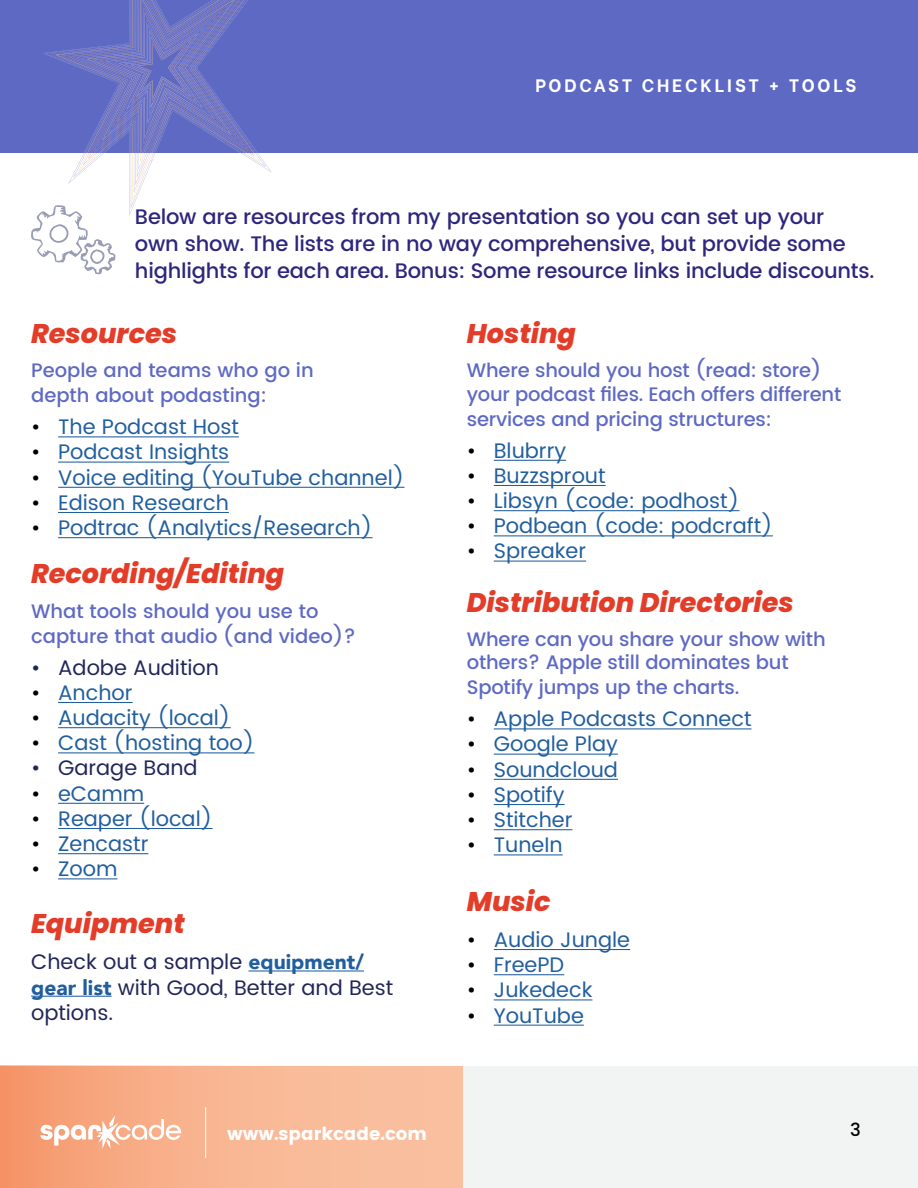
<style>
.page{position:relative;width:918px;height:1188px;background:#fff}
.page>*{position:absolute;margin:0;border:0;box-sizing:border-box;transform-origin:0 0}
.t1{font:italic 800 27px "Poppins";color:#e33d29}
.t2{font:21px "Poppins";color:#215e9e}
.t3{font:500 21px/27px "Poppins";letter-spacing:-.01em;color:#2e267d}
.t4{font:21px/25.2px "Poppins";color:#212658}
.t5{font:500 19.5px/25.2px "Poppins";letter-spacing:-.01em;color:#5e69c4}
.t6{font:700 18px "Be Vietnam";letter-spacing:.15em;color:#fff}
.t7{font:18px "Poppins";color:#fff}
.t8{font:500 18px "Poppins";color:#000}
.s1{color:#000}
.s2{font-family:"Avenir";font-weight:900;color:#215e9e}
</style>
<div class="page">
<div style="left:463px;top:1066px;width:455px;height:122px;background:#f2f3f3"></div>
<div style="left:0;top:0;width:918px;height:153px;background:#5e69c4"></div>
<div style="left:0;top:1065px;width:463px;height:123px;background:linear-gradient(to right,#f69c72,#fac7a9)"></div>
<svg style="left:40px;top:1115px;width:141px;height:34px"></svg>
<hr style="left:205px;top:1107px;width:1px;height:51px;background:#fff">
<hr style="left:58px;top:436px;width:181px;height:1px;background:#215e9e">
<hr style="left:58px;top:462px;width:171px;height:1px;background:#215e9e">
<hr style="left:58px;top:487px;width:347px;height:1px;background:#215e9e">
<hr style="left:58px;top:512px;width:171px;height:1px;background:#215e9e">
<hr style="left:58px;top:537px;width:315px;height:1px;background:#215e9e">
<hr style="left:58px;top:702px;width:75px;height:1px;background:#215e9e">
<hr style="left:58px;top:727px;width:173px;height:1px;background:#215e9e">
<hr style="left:58px;top:752px;width:196px;height:1px;background:#215e9e">
<hr style="left:58px;top:803px;width:86px;height:1px;background:#215e9e">
<hr style="left:58px;top:828px;width:155px;height:1px;background:#215e9e">
<hr style="left:58px;top:853px;width:90px;height:1px;background:#215e9e">
<hr style="left:58px;top:878px;width:59px;height:1px;background:#215e9e">
<hr style="left:494px;top:460px;width:72px;height:1px;background:#215e9e">
<hr style="left:494px;top:485px;width:112px;height:1px;background:#215e9e">
<hr style="left:494px;top:510px;width:246px;height:1px;background:#215e9e">
<hr style="left:494px;top:535px;width:279px;height:1px;background:#215e9e">
<hr style="left:494px;top:561px;width:92px;height:1px;background:#215e9e">
<hr style="left:494px;top:728px;width:257px;height:1px;background:#215e9e">
<hr style="left:494px;top:754px;width:124px;height:1px;background:#215e9e">
<hr style="left:494px;top:779px;width:124px;height:1px;background:#215e9e">
<hr style="left:494px;top:804px;width:71px;height:1px;background:#215e9e">
<hr style="left:494px;top:829px;width:78px;height:1px;background:#215e9e">
<hr style="left:494px;top:854px;width:69px;height:1px;background:#215e9e">
<hr style="left:249px;top:970px;width:115px;height:2px;background:#215e9e">
<hr style="left:31px;top:996px;width:81px;height:1px;background:#215e9e">
<hr style="left:494px;top:949px;width:136px;height:1px;background:#215e9e">
<hr style="left:494px;top:974px;width:70px;height:1px;background:#215e9e">
<hr style="left:494px;top:999px;width:98px;height:1px;background:#215e9e">
<hr style="left:494px;top:1025px;width:90px;height:1px;background:#215e9e">
<svg style="left:31px;top:0;width:236px;height:274px"></svg>
<p class="t6" style="left:535px;top:70px;width:323px">PODCAST CHECKLIST + TOOLS</p>
<p class="t3" style="left:135px;top:203px;width:741px">Below are resources from my presentation so you can set up your<br>own show. The lists are in no way comprehensive, but provide some highlights for each area. Bonus: Some resource links include discounts.</p>
<p class="t1" style="left:31px;top:318px;width:147px">Resources</p>
<p class="t5" style="left:31px;top:358px;width:284px">People and teams who go in depth about podasting:</p>
<p class="t2" style="left:31px;top:412px;width:209px"><span class="s1">•</span> The Podcast Host</p>
<p class="t2" style="left:31px;top:437px;width:200px"><span class="s1">•</span> Podcast Insights</p>
<p class="t2" style="left:31px;top:462px;width:375px"><span class="s1">•</span> Voice editing (YouTube channel)</p>
<p class="t2" style="left:31px;top:487px;width:199px"><span class="s1">•</span> Edison Research</p>
<p class="t2" style="left:31px;top:512px;width:343px"><span class="s1">•</span> Podtrac (Analytics/Research)</p>
<p class="t1" style="left:31px;top:558px;width:255px">Recording/Editing</p>
<p class="t5" style="left:31px;top:599px;width:326px">What tools should you use to capture that audio (and video)?</p>
<p class="t4" style="left:31px;top:655px;width:189px">• Adobe Audition</p>
<p class="t2" style="left:31px;top:677px;width:103px"><span class="s1">•</span> Anchor</p>
<p class="t2" style="left:31px;top:702px;width:201px"><span class="s1">•</span> Audacity (local)</p>
<p class="t2" style="left:31px;top:728px;width:225px"><span class="s1">•</span> Cast (hosting too)</p>
<p class="t4" style="left:31px;top:756px;width:168px">• Garage Band</p>
<p class="t2" style="left:31px;top:778px;width:115px"><span class="s1">•</span> eCamm</p>
<p class="t2" style="left:31px;top:803px;width:183px"><span class="s1">•</span> Reaper (local)</p>
<p class="t2" style="left:31px;top:828px;width:119px"><span class="s1">•</span> Zencastr</p>
<p class="t2" style="left:31px;top:854px;width:88px"><span class="s1">•</span> Zoom</p>
<p class="t1" style="left:31px;top:908px;width:155px">Equipment</p>
<p class="t4" style="left:31px;top:950px;width:364px">Check out a sample <span class="s2">equipment/ gear list</span> with Good, Better and Best options.</p>
<p class="t7" style="left:227px;top:1123px;width:201px">www.sparkcade.com</p>
<p class="t1" style="left:467px;top:318px;width:111px">Hosting</p>
<p class="t5" style="left:467px;top:359px;width:376px;line-height:23.4px">Where should you host (read: store) your podcast files. Each offers different</p>
<p class="t5" style="left:467px;top:407px;width:306px">services and pricing structures:</p>
<p class="t2" style="left:467px;top:435px;width:101px"><span class="s1">•</span> Blubrry</p>
<p class="t2" style="left:467px;top:460px;width:140px"><span class="s1">•</span> Buzzsprout</p>
<p class="t2" style="left:467px;top:485px;width:274px"><span class="s1">•</span> Libsyn (code: podhost)</p>
<p class="t2" style="left:467px;top:511px;width:308px"><span class="s1">•</span> Podbean (code: podcraft)</p>
<p class="t2" style="left:467px;top:536px;width:121px"><span class="s1">•</span> Spreaker</p>
<p class="t1" style="left:467px;top:586px;width:329px">Distribution Directories</p>
<p class="t5" style="left:467px;top:628px;width:360px;line-height:23.4px">Where can you share your show with others? Apple still dominates but</p>
<p class="t5" style="left:467px;top:675px;width:274px">Spotify jumps up the charts.</p>
<p class="t2" style="left:467px;top:704px;width:286px"><span class="s1">•</span> Apple Podcasts Connect</p>
<p class="t2" style="left:467px;top:729px;width:153px"><span class="s1">•</span> Google Play</p>
<p class="t2" style="left:467px;top:754px;width:153px"><span class="s1">•</span> Soundcloud</p>
<p class="t2" style="left:467px;top:779px;width:99px"><span class="s1">•</span> Spotify</p>
<p class="t2" style="left:467px;top:805px;width:107px"><span class="s1">•</span> Stitcher</p>
<p class="t2" style="left:467px;top:830px;width:97px"><span class="s1">•</span> TuneIn</p>
<p class="t1" style="left:467px;top:886px;width:85px">Music</p>
<p class="t2" style="left:467px;top:924px;width:165px"><span class="s1">•</span> Audio Jungle</p>
<p class="t2" style="left:467px;top:950px;width:99px"><span class="s1">•</span> FreePD</p>
<p class="t2" style="left:467px;top:975px;width:127px"><span class="s1">•</span> Jukedeck</p>
<p class="t2" style="left:467px;top:1000px;width:119px"><span class="s1">•</span> YouTube</p>
<p class="t8" style="left:850px;top:1116px;width:12px">3</p>
</div>
